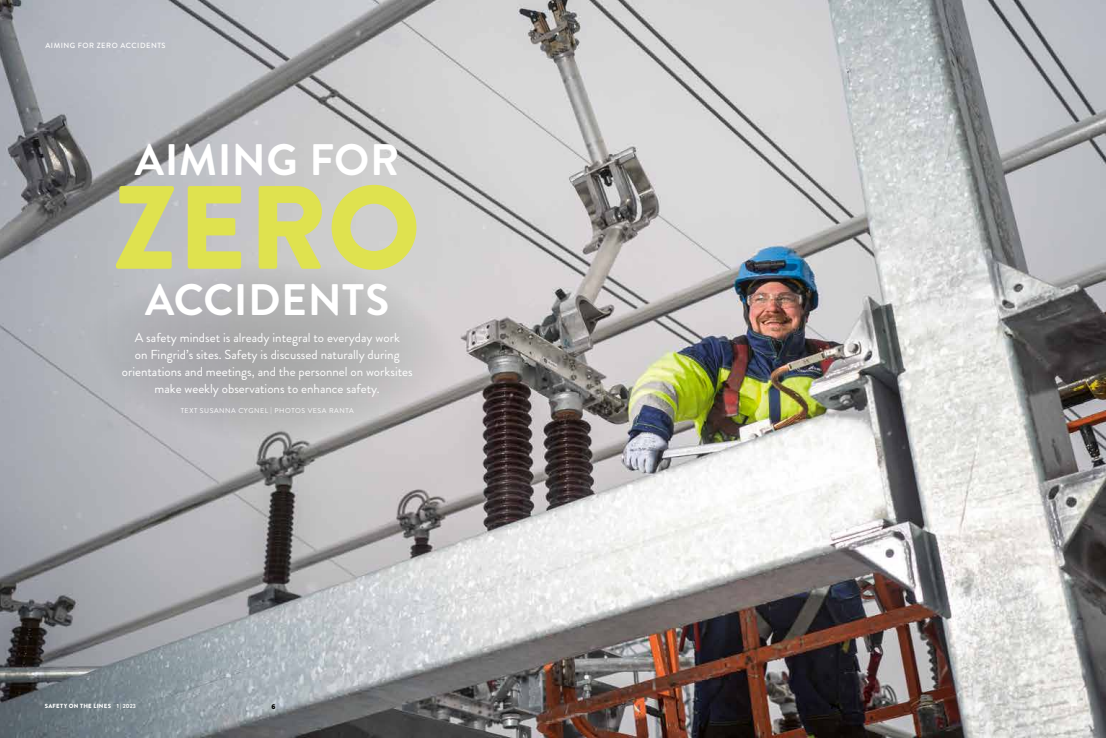
<style>
.page{position:relative;width:1106px;height:738px;background:#fff}
.page>*{position:absolute;margin:0;border:0;box-sizing:border-box;transform-origin:0 0}
.t1{font:900 118px "Brandon Grotesque";color:#dfe24f}
.t2{font:700 44px "Brandon Grotesque";letter-spacing:.01em;color:#fff}
.t3{font:13px/17px "Brandon Grotesque";color:#fff;text-align:center}
.t4{font:500 7.5px "Brandon Grotesque";letter-spacing:.07em;color:#fff}
.t5{font:900 7.5px "Source Sans Pro";color:#000}
.t6{font:7px "Brandon Grotesque";letter-spacing:.08em;color:#fff}
.t7{font:900 6px "Brandon Grotesque";letter-spacing:.045em;color:#fff}
.s1{font-weight:700}
</style>
<div class="page">
<img style="left:0;top:0;width:1106px;height:737px">
<svg style="left:86px;top:261px;width:369px;height:182px;background:#b8b8ba"></svg>
<p class="t4" style="left:45px;top:40px;width:122px">AIMING FOR ZERO ACCIDENTS</p>
<h2 class="t2" style="left:135px;top:129px;width:266px">AIMING FOR</h2>
<h1 class="t1" style="left:113px;top:144px;width:309px">ZERO</h1>
<h2 class="t2" style="left:145px;top:269px;width:245px">ACCIDENTS</h2>
<p class="t3" style="left:122px;top:329px;width:292px">A safety mindset is already integral to everyday work<br>on Fingrid’s sites. Safety is discussed naturally during orientations and meetings, and the personnel on worksites make weekly observations to enhance safety.</p>
<p class="t6" style="left:181px;top:405px;width:174px">TEXT SUSANNA CYGNEL | PHOTOS VESA RANTA</p>
<p class="t7" style="left:45px;top:701px;width:93px">SAFETY ON THE LINES <span class="s1">1 | 2023</span></p>
<p class="t5" style="left:272px;top:700px;width:6px">6</p>
</div>
